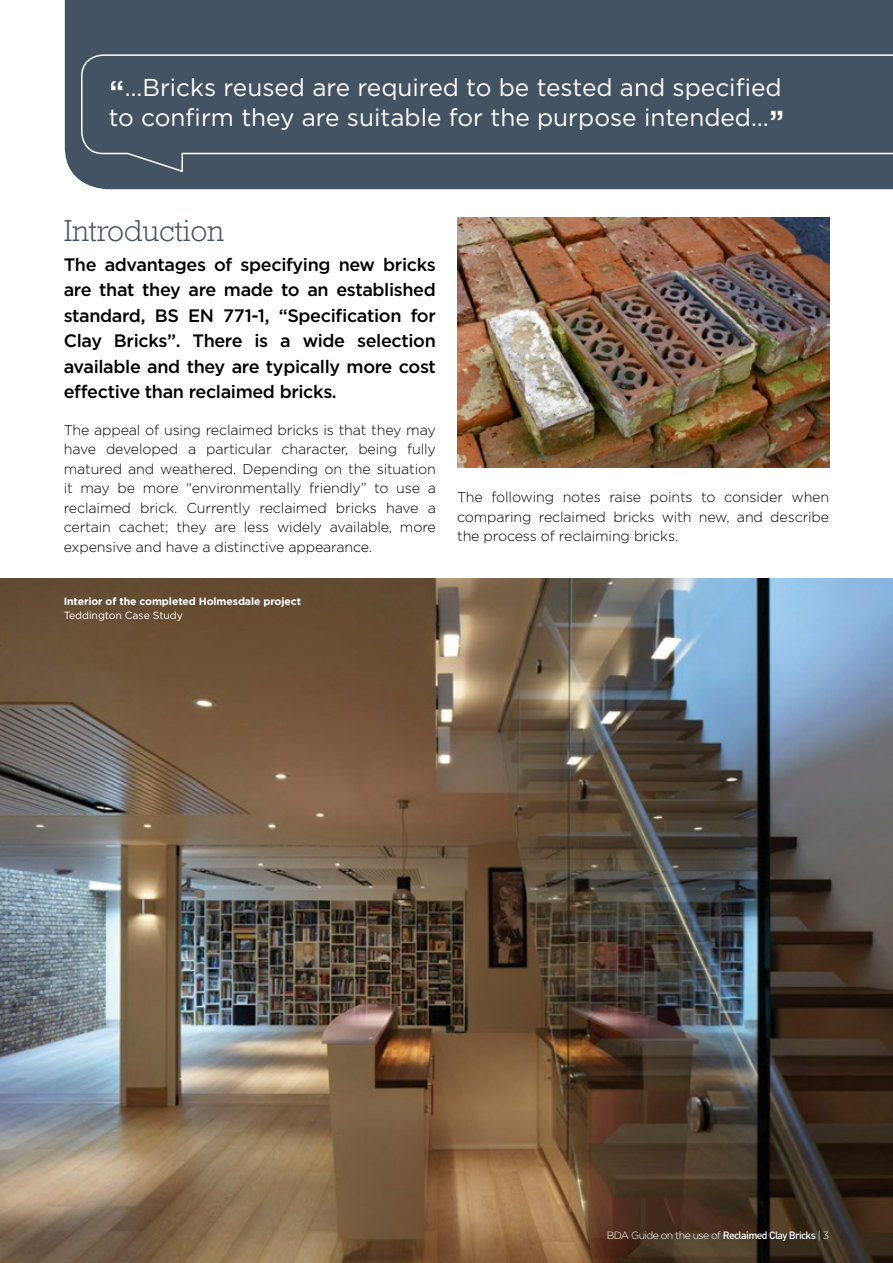
<style>
.page{position:relative;width:893px;height:1263px;background:#fff}
.page>*{position:absolute;margin:0;border:0;box-sizing:border-box;transform-origin:0 0}
.t1{font:300 30.75px "Rockwell";color:#435363}
.t2{font:24.3px/30px "Gotham";color:#fff}
.t3{font:500 18px/25.5px "Gotham";letter-spacing:-.02em;color:#000;text-align:justify}
.t4{font:300 14.25px/19.5px "Gotham";letter-spacing:-.01em;color:#000;text-align:justify}
.t5{font:300 10.5px "Gotham";letter-spacing:-.06em;color:#fff}
.t6{font:700 10.5px "Gotham";letter-spacing:-.01em;color:#fff}
.t7{font:10.5px "Gotham";letter-spacing:-.01em;color:#fff}
.s1{font-family:"Rockwell";font-weight:700;font-size:27px}
.s2{font-family:"DIN";font-weight:500}
</style>
<div class="page">
<img style="left:0;top:578px;width:893px;height:685px">
<img style="left:457px;top:217px;width:372px;height:251px">
<div style="left:65px;top:0;width:828px;height:189px;background:#435363"></div>
<div style="left:80px;top:54px;width:813px;height:119px;background:#435363"></div>
<h2 class="t2" style="left:109px;top:72px;width:677px"><span class="s1">“</span>…Bricks reused are required to be tested and specified to confirm they are suitable for the purpose intended…<span class="s1">”</span></h2>
<h1 class="t1" style="left:64px;top:213px;width:161px">Introduction</h1>
<p class="t3" style="left:64px;top:251px;width:374px">The advantages of specifying new bricks are that they are made to an established standard, BS EN 771-1, “Specification for Clay Bricks”. There is a wide selection available and they are typically more cost effective than reclaimed bricks.</p>
<p class="t4" style="left:64px;top:420px;width:374px">The appeal of using reclaimed bricks is that they may have developed a particular character, being fully matured and weathered. Depending on the situation it may be more “environmentally friendly” to use a reclaimed brick. Currently reclaimed bricks have a certain cachet; they are less widely available, more expensive and have a distinctive appearance.</p>
<p class="t6" style="left:64px;top:594px;width:239px">Interior of the completed Holmesdale project</p>
<p class="t7" style="left:64px;top:608px;width:121px">Teddington Case Study</p>
<p class="t4" style="left:457px;top:487px;width:374px">The following notes raise points to consider when comparing reclaimed bricks with new, and describe the process of reclaiming bricks.</p>
<p class="t5" style="left:607px;top:1228px;width:224px">BDA Guide on the use of <span class="s2">Reclaimed Clay Bricks</span> | 3</p>
</div>
